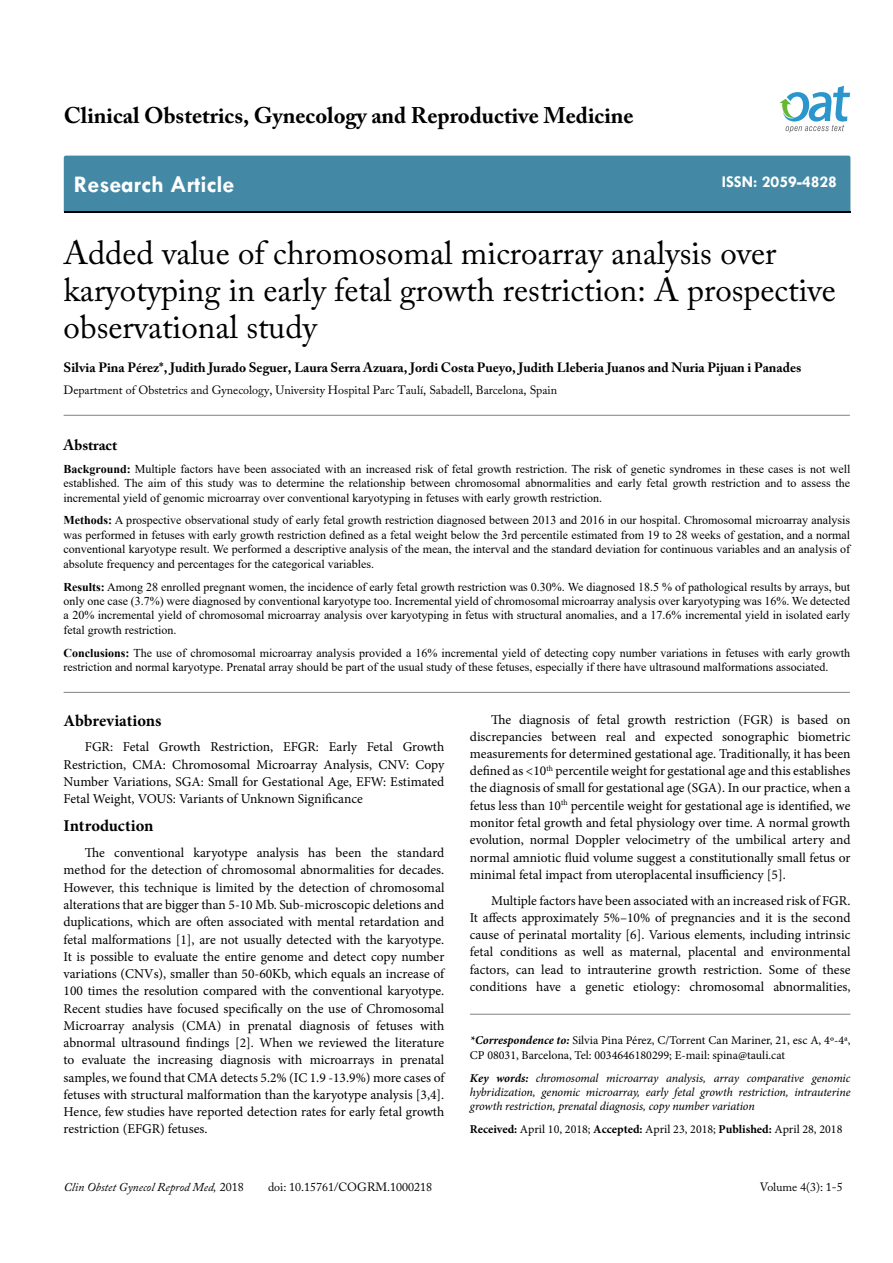
<style>
.page{position:relative;width:893px;height:1263px;background:#fff}
.page>*{position:absolute;margin:0;border:0;box-sizing:border-box;transform-origin:0 0}
.t1{font:33px/37.5px "Adobe Caslon Pro";color:#000}
.t2{font:700 24px "Tw Cen";color:#fff}
.t3{font:700 22.5px "Adobe Caslon Pro";color:#000}
.t4{font:700 16.5px "Minion Pro";letter-spacing:-.005em;color:#000}
.t5{font:700 16.5px "Tw Cen";color:#fff}
.t6{font:700 15px "Adobe Caslon Pro";color:#000}
.t7{font:13.5px/17.2px "Minion Pro";color:#000;text-align:justify}
.t8{font:700 13.5px "Adobe Caslon Pro";color:#000}
.t9{font:12px/14.4px "Times New Roman";color:#000;text-align:justify}
.t10{font:12px/14.4px "Minion Pro";color:#000}
.t11{font:italic 12px/14.4px "Minion Pro";letter-spacing:-.01em;color:#000;text-align:justify}
.t12{font:12px "Adobe Caslon Pro";color:#000}
.t13{font:italic 12px "Adobe Caslon Pro";color:#000}
.s1{font-weight:700}
.s2{font-weight:700;font-style:italic}
.s3{font-style:normal}
</style>
<div class="page">
<div style="left:64px;top:156px;width:786px;height:56px;background:#4389a5"></div>
<svg style="left:779px;top:86px;width:71px;height:47px"></svg>
<hr style="left:64px;top:415px;width:786px;height:1px;background:#808285">
<hr style="left:64px;top:692px;width:786px;height:1px;background:#808285">
<hr style="left:470px;top:1014px;width:380px;height:1px;background:#808285">
<h3 class="t3" style="left:64px;top:102px;width:571px">Clinical Obstetrics, Gynecology and Reproductive Medicine</h3>
<h2 class="t2" style="left:74px;top:170px;width:162px">Research Article</h2>
<p class="t5" style="left:722px;top:172px;width:117px">ISSN: 2059-4828</p>
<h1 class="t1" style="left:64px;top:233px;width:774px">Added value of chromosomal microarray analysis over karyotyping in early fetal growth restriction: A prospective observational study</h1>
<p class="t8" style="left:64px;top:359px;width:739px">Silvia Pina Pérez*, Judith Jurado Seguer, Laura Serra Azuara, Jordi Costa Pueyo, Judith Lleberia Juanos and Nuria Pijuan i Panades</p>
<p class="t12" style="left:64px;top:383px;width:495px">Department of Obstetrics and Gynecology, University Hospital Parc Taulí, Sabadell, Barcelona, Spain</p>
<p class="t6" style="left:64px;top:436px;width:55px">Abstract</p>
<p class="t9" style="left:64px;top:461px;width:788px"><span class="s1">Background:</span> Multiple factors have been associated with an increased risk of fetal growth restriction. The risk of genetic syndromes in these cases is not well established. The aim of this study was to determine the relationship between chromosomal abnormalities and early fetal growth restriction and to assess the incremental yield of genomic microarray over conventional karyotyping in fetuses with early growth restriction.</p>
<p class="t9" style="left:64px;top:513px;width:788px"><span class="s1">Methods:</span> A prospective observational study of early fetal growth restriction diagnosed between 2013 and 2016 in our hospital. Chromosomal microarray analysis was performed in fetuses with early growth restriction defined as a fetal weight below the 3rd percentile estimated from 19 to 28 weeks of gestation, and a normal conventional karyotype result. We performed a descriptive analysis of the mean, the interval and the standard deviation for continuous variables and an analysis of absolute frequency and percentages for the categorical variables.</p>
<p class="t9" style="left:64px;top:579px;width:788px"><span class="s1">Results:</span> Among 28 enrolled pregnant women, the incidence of early fetal growth restriction was 0.30%. We diagnosed 18.5 % of pathological results by arrays, but only one case (3.7%) were diagnosed by conventional karyotype too. Incremental yield of chromosomal microarray analysis over karyotyping was 16%. We detected a 20% incremental yield of chromosomal microarray analysis over karyotyping in fetus with structural anomalies, and a 17.6% incremental yield in isolated early fetal growth restriction.</p>
<p class="t9" style="left:64px;top:645px;width:788px"><span class="s1">Conclusions:</span> The use of chromosomal microarray analysis provided a 16% incremental yield of detecting copy number variations in fetuses with early growth restriction and normal karyotype. Prenatal array should be part of the usual study of these fetuses, especially if there have ultrasound malformations associated.</p>
<p class="t4" style="left:64px;top:709px;width:99px">Abbreviations</p>
<p class="t7" style="left:64px;top:738px;width:382px;text-indent:21px">FGR: Fetal Growth Restriction, EFGR: Early Fetal Growth Restriction, CMA: Chromosomal Microarray Analysis, CNV: Copy Number Variations, SGA: Small for Gestational Age, EFW: Estimated Fetal Weight, VOUS: Variants of Unknown Significance</p>
<p class="t4" style="left:64px;top:814px;width:91px">Introduction</p>
<p class="t7" style="left:64px;top:844px;width:382px;text-indent:21px">The conventional karyotype analysis has been the standard method for the detection of chromosomal abnormalities for decades.<br>However, this technique is limited by the detection of chromosomal alterations that are bigger than 5-10 Mb. Sub-microscopic deletions and duplications, which are often associated with mental retardation and fetal malformations [1], are not usually detected with the karyotype.<br>It is possible to evaluate the entire genome and detect copy number variations (CNVs), smaller than 50-60Kb, which equals an increase of 100 times the resolution compared with the conventional karyotype.<br>Recent studies have focused specifically on the use of Chromosomal Microarray analysis (CMA) in prenatal diagnosis of fetuses with abnormal ultrasound findings [2]. When we reviewed the literature to evaluate the increasing diagnosis with microarrays in prenatal samples, we found that CMA detects 5.2% (IC 1.9 -13.9%) more cases of fetuses with structural malformation than the karyotype analysis [3,4].<br>Hence, few studies have reported detection rates for early fetal growth restriction (EFGR) fetuses.</p>
<p class="t7" style="left:470px;top:711px;width:382px;text-indent:21px">The diagnosis of fetal growth restriction (FGR) is based on discrepancies between real and expected sonographic biometric measurements for determined gestational age. Traditionally, it has been defined as &lt;10<sup>th</sup> percentile weight for gestational age and this establishes the diagnosis of small for gestational age (SGA). In our practice, when a fetus less than 10<sup>th</sup> percentile weight for gestational age is identified, we monitor fetal growth and fetal physiology over time. A normal growth evolution, normal Doppler velocimetry of the umbilical artery and normal amniotic fluid volume suggest a constitutionally small fetus or minimal fetal impact from uteroplacental insufficiency [5].</p>
<p class="t7" style="left:470px;top:892px;width:382px;text-indent:21px">Multiple factors have been associated with an increased risk of FGR.<br>It affects approximately 5%–10% of pregnancies and it is the second cause of perinatal mortality [6]. Various elements, including intrinsic fetal conditions as well as maternal, placental and environmental factors, can lead to intrauterine growth restriction. Some of these conditions have a genetic etiology: chromosomal abnormalities,</p>
<p class="t10" style="left:470px;top:1033px;width:382px"><span class="s2">*Correspondence to:</span> Silvia Pina Pérez, C/Torrent Can Mariner, 21, esc A, 4º-4ª,<br>CP 08031, Barcelona, Tel: 0034646180299; E-mail: spina@tauli.cat</p>
<p class="t11" style="left:470px;top:1070px;width:382px"><span class="s1">Key words:</span> chromosomal microarray analysis, array comparative genomic hybridization, genomic microarray, early fetal growth restriction, intrauterine growth restriction, prenatal diagnosis, copy number variation</p>
<p class="t10" style="left:470px;top:1122px;width:374px"><span class="s1">Received:</span> April 10, 2018; <span class="s1">Accepted:</span> April 23, 2018; <span class="s1">Published:</span> April 28, 2018</p>
<p class="t13" style="left:64px;top:1180px;width:181px">Clin Obstet Gynecol Reprod Med, <span class="s3">2018</span></p>
<p class="t12" style="left:268px;top:1180px;width:166px">doi: 10.15761/COGRM.1000218</p>
<p class="t12" style="left:760px;top:1180px;width:84px">Volume 4(3): 1-5</p>
</div>
